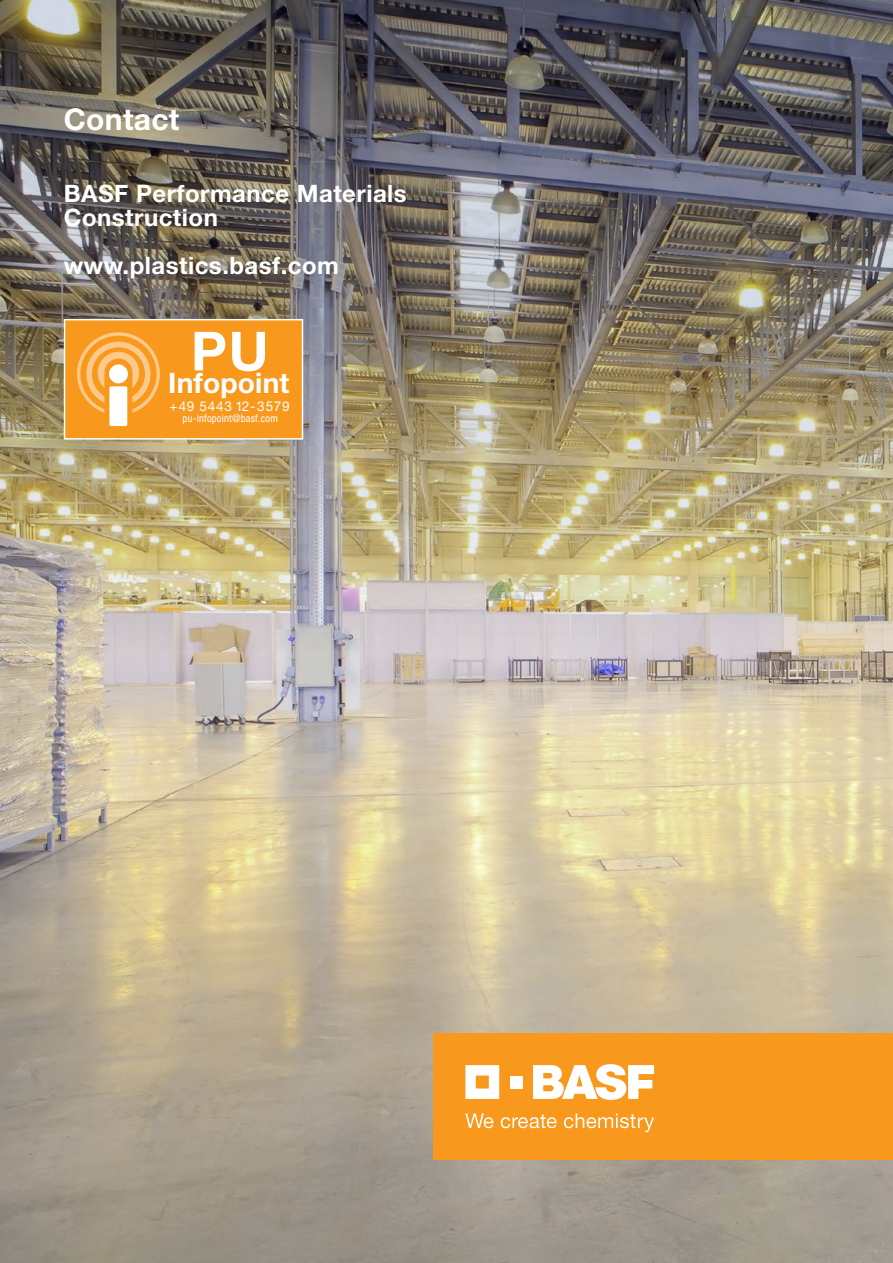
<style>
.page{position:relative;width:893px;height:1263px;background:#fff}
.page>*{position:absolute;margin:0;border:0;box-sizing:border-box;transform-origin:0 0}
.t1{font:700 54px "Helvetica Neue LT Pro";color:#fff}
.Einf__Abs{font:700 30px "Helvetica Neue";letter-spacing:.01em;color:#fff}
.t2{font:700 28.2px "Helvetica Neue LT Pro";letter-spacing:.005em;color:#fff}
.Einf__Abs-2{font:700 24px/24px "Helvetica Neue";letter-spacing:.02em;color:#fff}
.t3{font:13.5px "Helvetica Neue LT Pro";letter-spacing:.05em;color:#fff}
.t4{font:condensed 10.5px "Helvetica Neue LT Pro";letter-spacing:.02em;color:#fff}
</style>
<div class="page">
<img style="left:0;top:0;width:893px;height:1263px">
<div style="left:434px;top:1033px;width:459px;height:127px;background:#f8991d"></div>
<svg style="left:465px;top:1065px;width:34px;height:34px"></svg>
<div style="left:510px;top:1075px;width:13px;height:13px;background:#fff"></div>
<svg style="left:533px;top:1064px;width:121px;height:36px"></svg>
<svg style="left:465px;top:1113px;width:28px;height:15px"></svg>
<svg style="left:501px;top:1114px;width:56px;height:14px"></svg>
<svg style="left:564px;top:1113px;width:90px;height:19px"></svg>
<div style="left:65px;top:320px;width:237px;height:119px;background:#f8991d"></div>
<svg style="left:77px;top:332px;width:83px;height:81px"></svg>
<div style="left:109px;top:364px;width:19px;height:19px;background:#fff;border-radius:50%"></div>
<div style="left:109px;top:386px;width:18px;height:40px;background:#fff;border-radius:2px"></div>
<div style="left:64px;top:319px;width:239px;height:121px;border:2px solid #fff"></div>
<p class="Einf__Abs" style="left:64px;top:101px;width:117px">Contact</p>
<p class="Einf__Abs-2" style="left:64px;top:181px;width:345px">BASF Performance Materials<br>Construction</p>
<p class="Einf__Abs-2" style="left:64px;top:253px;width:277px">www.plastics.basf.com</p>
<p class="t1" style="left:191px;top:318px;width:79px">PU</p>
<p class="t2" style="left:168px;top:365px;width:123px">Infopoint</p>
<p class="t3" style="left:170px;top:398px;width:122px">+49 5443 12-3579</p>
<p class="t4" style="left:183px;top:412px;width:97px">pu-infopoint@basf.com</p>
</div>
